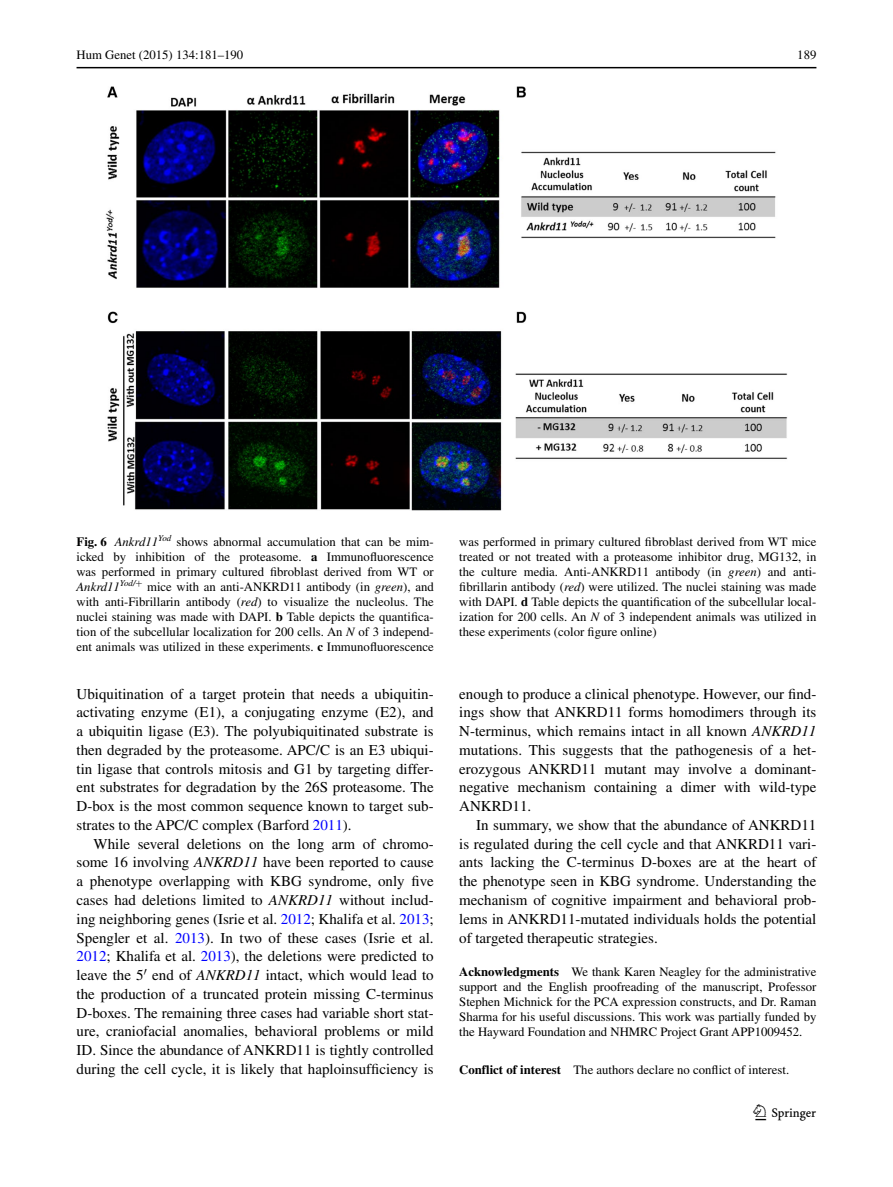
<style>
.page{position:relative;width:893px;height:1187px;background:#fff}
.page>*{position:absolute;margin:0;border:0;box-sizing:border-box;transform-origin:0 0}
.t1{font:22.5px "Springnew";color:#000}
.t2{font:15px/18.8px "Times";color:#000;text-align:justify}
.t3{font:12.75px/15px "Times";color:#000;text-align:justify}
.s1{font-weight:700}
.s2{font-style:italic}
.s3{color:#00f}
</style>
<div class="page">
<hr style="left:77px;top:67px;width:739px;height:1px;background:#000">
<img style="left:106px;top:87px;width:681px;height:423px">
<p class="t3" style="left:77px;top:48px;width:168px">Hum Genet (2015) 134:181–190</p>
<p class="t3" style="left:797px;top:48px;width:21px">189</p>
<p class="t3" style="left:77px;top:533px;width:359px"><span class="s1">Fig. 6</span> <span class="s2">Ankrd11</span><sup>Yod</sup> shows abnormal accumulation that can be mim&shy;icked by inhibition of the proteasome. <span class="s1">a</span> Immunofluorescence was performed in primary cultured fibroblast derived from WT or <span class="s2">Ankrd11</span><sup>Yod/</sup><sup>+</sup> mice with an anti-ANKRD11 antibody (in <span class="s2">green</span>), and with anti-Fibrillarin antibody (<span class="s2">red</span>) to visualize the nucleolus. The nuclei staining was made with DAPI. <span class="s1">b</span> Table depicts the quantifica&shy;tion of the subcellular localization for 200 cells. An <span class="s2">N</span> of 3 independ&shy;ent animals was utilized in these experiments. <span class="s1">c</span> Immunofluorescence</p>
<p class="t3" style="left:459px;top:533px;width:359px">was performed in primary cultured fibroblast derived from WT mice treated or not treated with a proteasome inhibitor drug, MG132, in the culture media. Anti-ANKRD11 antibody (in <span class="s2">green</span>) and anti&shy;fibrillarin antibody (<span class="s2">red</span>) were utilized. The nuclei staining was made with DAPI. <span class="s1">d</span> Table depicts the quantification of the subcellular local&shy;ization for 200 cells. An <span class="s2">N</span> of 3 independent animals was utilized in these experiments (color figure online)</p>
<p class="t2" style="left:77px;top:684px;width:359px">Ubiquitination of a target protein that needs a ubiquitin&shy;activating enzyme (E1), a conjugating enzyme (E2), and a ubiquitin ligase (E3). The polyubiquitinated substrate is then degraded by the proteasome. APC/C is an E3 ubiqui&shy;tin ligase that controls mitosis and G1 by targeting differ&shy;ent substrates for degradation by the 26S proteasome. The D-box is the most common sequence known to target sub&shy;strates to the APC/C complex (Barford <span class="s3">2011</span>).</p>
<p class="t2" style="left:77px;top:834px;width:359px;text-indent:17px">While several deletions on the long arm of chromo&shy;some 16 involving <span class="s2">ANKRD11</span> have been reported to cause a phenotype overlapping with KBG syndrome, only five cases had deletions limited to <span class="s2">ANKRD11</span> without includ&shy;ing neighboring genes (Isrie et al. <span class="s3">2012</span>; Khalifa et al. <span class="s3">2013</span>; Spengler et al. <span class="s3">2013</span>). In two of these cases (Isrie et al.<br><span class="s3">2012</span>; Khalifa et al. <span class="s3">2013</span>), the deletions were predicted to leave the 5 end of <span class="s2">ANKRD11</span> intact, which would lead to the production of a truncated protein missing C-terminus D-boxes. The remaining three cases had variable short stat&shy;ure, craniofacial anomalies, behavioral problems or mild ID. Since the abundance of ANKRD11 is tightly controlled during the cell cycle, it is likely that haploinsufficiency is</p>
<p class="t2" style="left:459px;top:684px;width:359px">enough to produce a clinical phenotype. However, our find&shy;ings show that ANKRD11 forms homodimers through its N-terminus, which remains intact in all known <span class="s2">ANKRD11 </span>mutations. This suggests that the pathogenesis of a het&shy;erozygous ANKRD11 mutant may involve a dominant&shy;negative mechanism containing a dimer with wild-type ANKRD11.</p>
<p class="t2" style="left:459px;top:815px;width:359px;text-indent:17px">In summary, we show that the abundance of ANKRD11 is regulated during the cell cycle and that ANKRD11 vari&shy;ants lacking the C-terminus D-boxes are at the heart of the phenotype seen in KBG syndrome. Understanding the mechanism of cognitive impairment and behavioral prob&shy;lems in ANKRD11-mutated individuals holds the potential of targeted therapeutic strategies.</p>
<p class="t3" style="left:459px;top:964px;width:359px"><span class="s1">Acknowledgments</span> We thank Karen Neagley for the administrative support and the English proofreading of the manuscript, Professor Stephen Michnick for the PCA expression constructs, and Dr. Raman Sharma for his useful discussions. This work was partially funded by the Hayward Foundation and NHMRC Project Grant APP1009452.</p>
<p class="t3" style="left:459px;top:1061px;width:331px"><span class="s1">Conflict of interest</span> The authors declare no conflict of interest.</p>
<h1 class="t1" style="left:755px;top:1104px;width:62px">1 3</h1>
</div>
